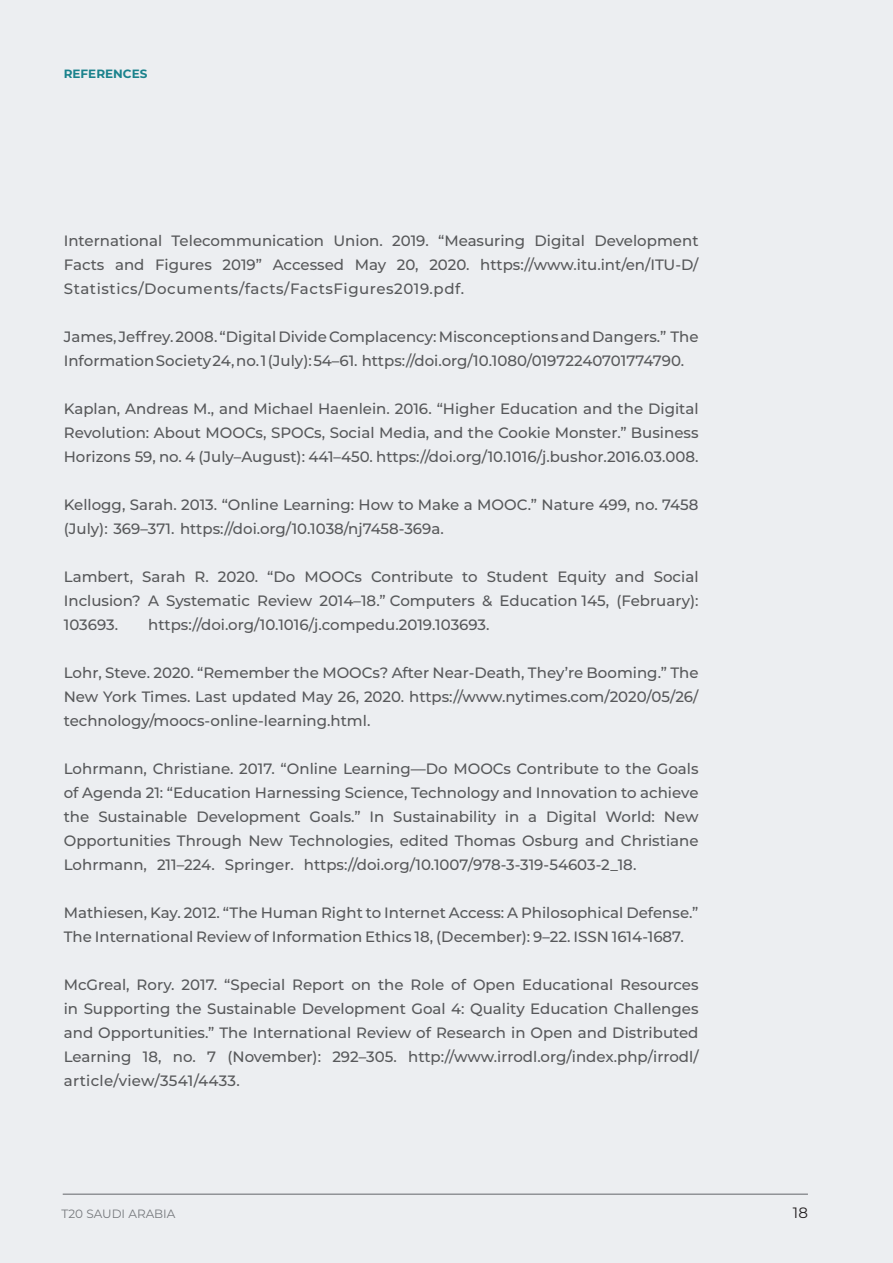
<style>
.page{position:relative;width:893px;height:1263px;background:#eceef1}
.page>*{position:absolute;margin:0;border:0;box-sizing:border-box;transform-origin:0 0}
.BULLETS{font:500 15px/24px "Montserrat";color:#57585a;text-align:justify}
.t1{font:15px "Montserrat";color:#231f20}
.t2{font:12px "Montserrat";color:#808285}
.t3{font:700 12px "Montserrat";color:#1a828c}
</style>
<div class="page">
<p class="t3" style="left:64px;top:65px;width:85px">REFERENCES</p>
<p class="BULLETS" style="left:64px;top:228px;width:636px">International Telecommunication Union. 2019. “Measuring Digital Development Facts and Figures 2019” Accessed May 20, 2020. https://www.itu.int/en/ITU-D/ Statistics/Documents/facts/FactsFigures2019.pdf.</p>
<p class="BULLETS" style="left:64px;top:324px;width:636px">James, Jeffrey. 2008. “Digital Divide Complacency: Misconceptions and Dangers.” The<br>Information Society 24, no. 1 (July): 54–61. https://doi.org/10.1080/01972240701774790.</p>
<p class="BULLETS" style="left:64px;top:396px;width:636px">Kaplan, Andreas M., and Michael Haenlein. 2016. “Higher Education and the Digital Revolution: About MOOCs, SPOCs, Social Media, and the Cookie Monster.” Business Horizons 59, no. 4 (July–August): 441–450. https://doi.org/10.1016/j.bushor.2016.03.008.</p>
<p class="BULLETS" style="left:64px;top:492px;width:636px">Kellogg, Sarah. 2013. “Online Learning: How to Make a MOOC.” Nature 499, no. 7458 (July): 369–371. https://doi.org/10.1038/nj7458-369a.</p>
<p class="BULLETS" style="left:64px;top:564px;width:636px">Lambert, Sarah R. 2020. “Do MOOCs Contribute to Student Equity and Social Inclusion? A Systematic Review 2014–18.” Computers &amp; Education 145, (February):<br>103693.</p>
<p class="BULLETS" style="left:148px;top:612px;width:343px">https://doi.org/10.1016/j.compedu.2019.103693.</p>
<p class="BULLETS" style="left:64px;top:660px;width:636px">Lohr, Steve. 2020. “Remember the MOOCs? After Near-Death, They’re Booming.” The New York Times. Last updated May 26, 2020. https://www.nytimes.com/2020/05/26/ technology/moocs-online-learning.html.</p>
<p class="BULLETS" style="left:64px;top:756px;width:636px">Lohrmann, Christiane. 2017. “Online Learning—Do MOOCs Contribute to the Goals of Agenda 21: “Education Harnessing Science, Technology and Innovation to achieve the Sustainable Development Goals.” In Sustainability in a Digital World: New Opportunities Through New Technologies, edited Thomas Osburg and Christiane Lohrmann, 211–224. Springer. https://doi.org/10.1007/978-3-319-54603-2_18.</p>
<p class="BULLETS" style="left:64px;top:900px;width:636px">Mathiesen, Kay. 2012. “The Human Right to Internet Access: A Philosophical Defense.”<br>The International Review of Information Ethics 18, (December): 9–22. ISSN 1614-1687.</p>
<p class="BULLETS" style="left:64px;top:972px;width:636px">McGreal, Rory. 2017. “Special Report on the Role of Open Educational Resources in Supporting the Sustainable Development Goal 4: Quality Education Challenges and Opportunities.” The International Review of Research in Open and Distributed Learning 18, no. 7 (November): 292–305. http://www.irrodl.org/index.php/irrodl/ article/view/3541/4433.</p>
<p class="t2" style="left:62px;top:1205px;width:115px">T20 SAUDI ARABIA</p>
<p class="t1" style="left:793px;top:1202px;width:16px">18</p>
</div>
